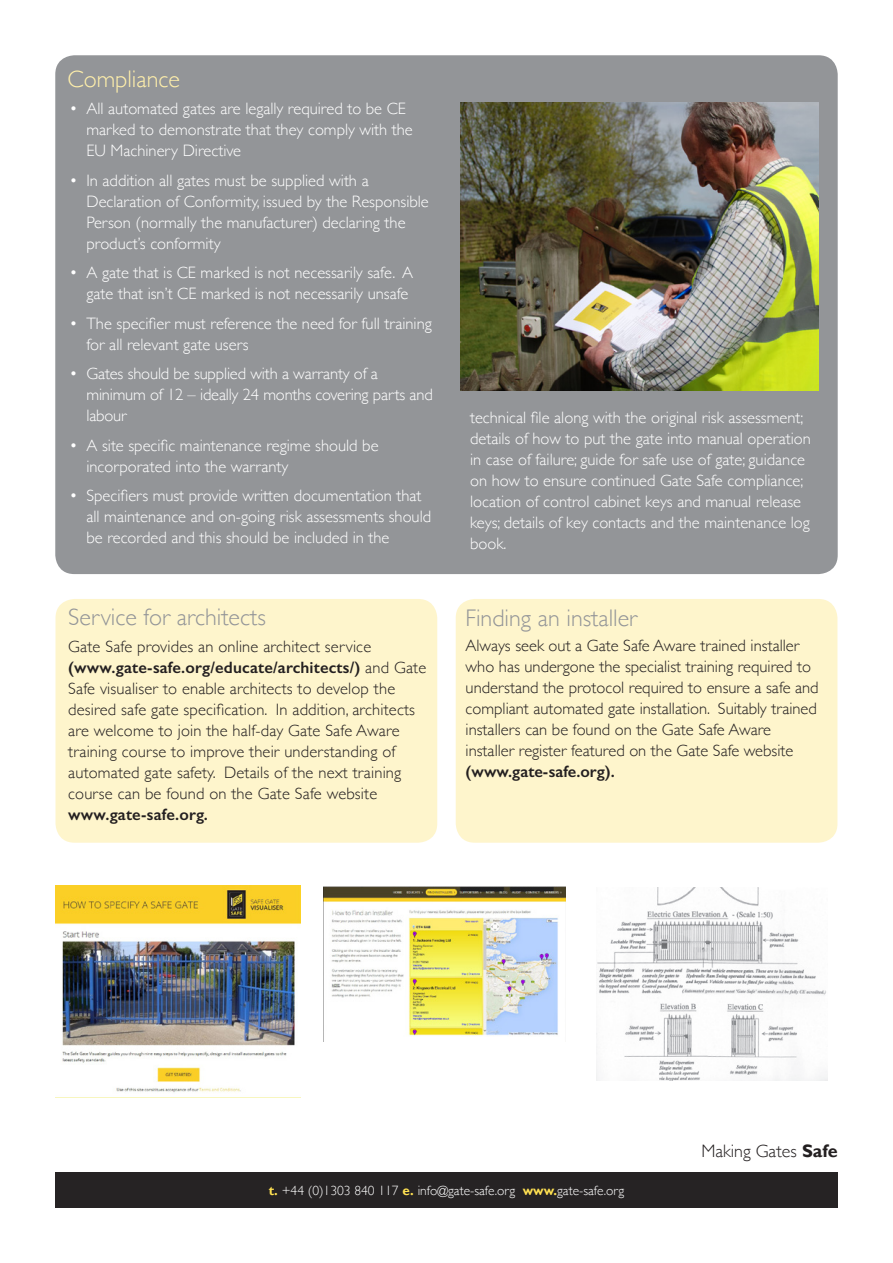
<style>
.page{position:relative;width:893px;height:1263px;background:#fff}
.page>*{position:absolute;margin:0;border:0;box-sizing:border-box;transform-origin:0 0}
.subhead{font:300 24px "Gill Sans";color:#939598}
.subhead-2{font:300 24px "Gill Sans";color:#ffefab}
.t1{font:300 18px "Gill Sans";color:#231f20}
.body{font:300 16.5px/21px "Gill Sans";color:#fff}
.body-2{font:300 16.5px/21px "Gill Sans";color:#231f20}
.t2{font:300 13.5px "Gill Sans";color:#fff}
.s1{font-weight:600}
.s2{font-weight:700}
.s3{font-weight:700;color:#ffe152}
</style>
<div class="page">
<div style="left:56px;top:599px;width:381px;height:244px;background:#fef5cc;border-radius:19px"></div>
<div style="left:456px;top:599px;width:381px;height:244px;background:#fef5cc;border-radius:19px"></div>
<div style="left:55px;top:55px;width:783px;height:519px;background:#939598;border-radius:19px"></div>
<div style="left:55px;top:1172px;width:783px;height:36px;background:#262324"></div>
<img style="left:461px;top:103px;width:358px;height:288px">
<img style="left:55px;top:886px;width:246px;height:207px">
<img style="left:323px;top:887px;width:243px;height:154px">
<img style="left:597px;top:887px;width:231px;height:194px">
<p class="subhead-2" style="left:67px;top:60px;width:114px">Compliance</p>
<p class="body" style="left:86px;top:98px;width:328px;text-indent:-17px">• All automated gates are legally required to be CE marked to demonstrate that they comply with the<br>EU Machinery Directive</p>
<p class="body" style="left:86px;top:169px;width:344px;text-indent:-17px">• In addition all gates must be supplied with a Declaration of Conformity, issued by the Responsible Person (normally the manufacturer) declaring the product’s conformity</p>
<p class="body" style="left:69px;top:262px;width:345px;text-align:right">• A gate that is CE marked is not necessarily safe. A gate that isn’t CE marked is not necessarily unsafe</p>
<p class="body" style="left:86px;top:312px;width:347px;text-indent:-17px">• The specifier must reference the need for full training for all relevant gate users</p>
<p class="body" style="left:86px;top:363px;width:348px;text-indent:-17px">• Gates should be supplied with a warranty of a minimum of 12 – ideally 24 months covering parts and labour</p>
<p class="body" style="left:86px;top:434px;width:294px;text-indent:-17px">• A site specific maintenance regime should be incorporated into the warranty</p>
<p class="body" style="left:86px;top:485px;width:346px;text-indent:-17px">• Specifiers must provide written documentation that all maintenance and on-going risk assessments should be recorded and this should be included in the</p>
<p class="subhead" style="left:68px;top:598px;width:199px">Service for architects</p>
<p class="body-2" style="left:68px;top:635px;width:360px">Gate Safe provides an online architect service <span class="s1">(www.gate-safe.org/educate/architects/)</span> and Gate Safe visualiser to enable architects to develop the desired safe gate specification. In addition, architects are welcome to join the half-day Gate Safe Aware training course to improve their understanding of automated gate safety. Details of the next training course can be found on the Gate Safe website <span class="s1">www.gate-safe.org.</span></p>
<p class="body" style="left:470px;top:407px;width:342px">technical file along with the original risk assessment; details of how to put the gate into manual operation in case of failure; guide for safe use of gate; guidance on how to ensure continued Gate Safe compliance; location of control cabinet keys and manual release keys; details of key contacts and the maintenance log book.</p>
<p class="subhead" style="left:466px;top:599px;width:173px">Finding an installer</p>
<p class="body-2" style="left:466px;top:634px;width:355px">Always seek out a Gate Safe Aware trained installer who has undergone the specialist training required to understand the protocol required to ensure a safe and compliant automated gate installation. Suitably trained installers can be found on the Gate Safe Aware installer register featured on the Gate Safe website <span class="s1">(www.gate-safe.org).</span></p>
<p class="t1" style="left:701px;top:1137px;width:138px">Making Gates <span class="s2">Safe</span></p>
<p class="t2" style="left:269px;top:1179px;width:357px"><span class="s3">t.</span> +44 (0)1303 840 117 <span class="s3">e.</span> info@gate-safe.org <span class="s3">www.</span>gate-safe.org</p>
</div>
